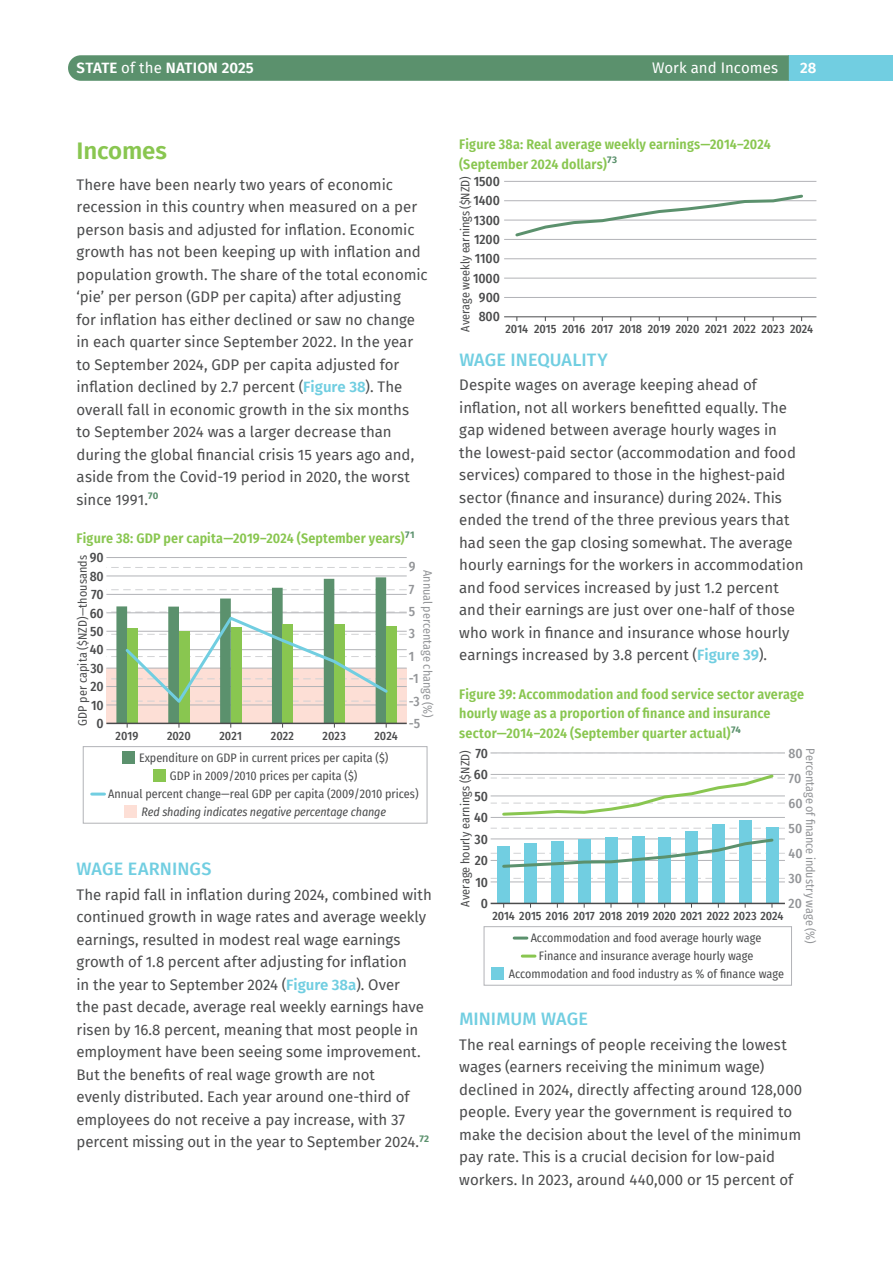
<style>
.page{position:relative;width:893px;height:1263px;background:#fff}
.page>*{position:absolute;margin:0;border:0;box-sizing:border-box;transform-origin:0 0}
.Header_L2{font:600 24px "Fira Sans";letter-spacing:-.005em;color:#89c650}
.Header_L3{font:500 18px "Fira Sans";letter-spacing:.005em;color:#71cee1}
.BODY_COPY{font:15px/22.5px "Fira Sans";color:#4b4c4d}
.t1{font:600 15px "Fira Sans";letter-spacing:.015em;color:#fff}
.t2{font:15px "Fira Sans";color:#fff}
.Figure_Table_Title{font:600 13.8px/19.5px "Fira Sans Condensed";letter-spacing:.01em;color:#89c650}
.t3{font:500 13.5px/21.5px "Fira Sans Condensed";color:#4b4c4d}
.t4{font:500 13.5px/25px "Fira Sans Condensed";color:#939598;text-align:justify}
.t5{font:12px/22.6px "Fira Sans Condensed";color:#4b4c4d}
.t6{font:500 12px/22.6px "Fira Sans Condensed";letter-spacing:-.005em;color:#4b4c4d}
.t7{font:12px "Fira Sans Condensed";color:#939598}
.t8{font:italic 12px "Fira Sans Condensed";letter-spacing:-.01em;color:#4b4c4d}
.s1{font-weight:400}
.s2{font-weight:600;color:#71cee1}
.s3{font-weight:500}
</style>
<div class="page">
<div style="left:789px;top:55px;width:104px;height:26px;background:#71cee1"></div>
<svg style="left:68px;top:55px;width:721px;height:26px;background:#5e9370"></svg>
<hr style="left:106px;top:557px;width:301px;height:1px;background:#b2b3b7">
<svg style="left:106px;top:567px;width:301px;height:1px"></svg>
<hr style="left:106px;top:576px;width:301px;height:1px;background:#b2b3b7">
<svg style="left:106px;top:577px;width:301px;height:151px"></svg>
<hr style="left:106px;top:723px;width:301px;height:1px;background:#4b4c4d">
<div style="left:122px;top:751px;width:13px;height:13px;background:#5b916d"></div>
<div style="left:153px;top:769px;width:13px;height:13px;background:#89c650"></div>
<div style="left:124px;top:805px;width:13px;height:13px;background:#fddfd6"></div>
<div style="left:83px;top:746px;width:344px;height:77px;border:1px solid #b2b3b7"></div>
<svg style="left:92px;top:792px;width:12px;height:3px"></svg>
<hr style="left:504px;top:200px;width:312px;height:1px;background:#b2b3b7">
<hr style="left:504px;top:239px;width:312px;height:1px;background:#b2b3b7">
<hr style="left:504px;top:278px;width:312px;height:1px;background:#b2b3b7">
<hr style="left:504px;top:181px;width:312px;height:1px;background:#b2b3b7">
<hr style="left:504px;top:220px;width:312px;height:1px;background:#b2b3b7">
<hr style="left:504px;top:258px;width:312px;height:1px;background:#b2b3b7">
<hr style="left:504px;top:297px;width:312px;height:1px;background:#b2b3b7">
<hr style="left:504px;top:316px;width:312px;height:1px;background:#4b4c4d">
<svg style="left:513px;top:194px;width:292px;height:43px"></svg>
<hr style="left:491px;top:817px;width:294px;height:1px;background:#b2b3b7">
<svg style="left:491px;top:828px;width:294px;height:1px"></svg>
<svg style="left:491px;top:752px;width:294px;height:1px"></svg>
<svg style="left:491px;top:878px;width:294px;height:1px"></svg>
<hr style="left:491px;top:881px;width:294px;height:1px;background:#b2b3b7">
<div style="left:484px;top:926px;width:308px;height:59px;border:1px solid #b2b3b7"></div>
<svg style="left:514px;top:936px;width:13px;height:3px"></svg>
<svg style="left:522px;top:954px;width:13px;height:3px"></svg>
<div style="left:492px;top:967px;width:12px;height:13px;background:#71cee1"></div>
<div style="left:551px;top:841px;width:13px;height:62px;background:#71cee1"></div>
<div style="left:605px;top:837px;width:12px;height:66px;background:#71cee1"></div>
<div style="left:578px;top:839px;width:13px;height:64px;background:#71cee1"></div>
<div style="left:524px;top:843px;width:13px;height:60px;background:#71cee1"></div>
<div style="left:497px;top:846px;width:13px;height:57px;background:#71cee1"></div>
<div style="left:739px;top:820px;width:13px;height:83px;background:#71cee1"></div>
<div style="left:766px;top:827px;width:13px;height:76px;background:#71cee1"></div>
<div style="left:712px;top:824px;width:13px;height:79px;background:#71cee1"></div>
<div style="left:658px;top:837px;width:13px;height:66px;background:#71cee1"></div>
<div style="left:685px;top:831px;width:13px;height:72px;background:#71cee1"></div>
<div style="left:632px;top:836px;width:12px;height:67px;background:#71cee1"></div>
<svg style="left:491px;top:837px;width:294px;height:32px"></svg>
<svg style="left:491px;top:774px;width:294px;height:42px"></svg>
<hr style="left:491px;top:903px;width:294px;height:1px;background:#4b4c4d">
<p class="t1" style="left:77px;top:55px;width:179px">STATE <span class="s1">of the</span> NATION 2025</p>
<p class="t2" style="left:652px;top:56px;width:128px">Work and Incomes</p>
<p class="t1" style="left:800px;top:55px;width:18px">28</p>
<p class="Header_L2" style="left:77px;top:130px;width:92px">Incomes</p>
<p class="BODY_COPY" style="left:77px;top:173px;width:353px">There have been nearly two years of economic recession in this country when measured on a per person basis and adjusted for inflation. Economic growth has not been keeping up with inflation and population growth. The share of the total economic ‘pie’ per person (GDP per capita) after adjusting<br>for inflation has either declined or saw no change in each quarter since September 2022. In the year to September 2024, GDP per capita adjusted for inflation declined by 2.7 percent (<span class="s2">Figure 38</span>). The overall fall in economic growth in the six months<br>to September 2024 was a larger decrease than during the global financial crisis 15 years ago and, aside from the Covid-19 period in 2020, the worst since 1991.<sup>70</sup></p>
<p class="Figure_Table_Title" style="left:77px;top:528px;width:339px">Figure 38: GDP per capita—2019–2024 (September years)<sup>71</sup></p>
<p class="t3" style="left:90px;top:546px;width:15px">90</p>
<p class="t3" style="left:91px;top:583px;width:14px">70</p>
<p class="t3" style="left:90px;top:620px;width:15px">50</p>
<p class="t3" style="left:90px;top:657px;width:15px">30</p>
<p class="t5" style="left:71px;top:726px;width:173px;rotate:-90deg">GDP per capita ($NZD)—thousands</p>
<p class="t3" style="left:90px;top:565px;width:16px">80</p>
<p class="t3" style="left:90px;top:601px;width:16px">60</p>
<p class="t3" style="left:90px;top:638px;width:16px">40</p>
<p class="t3" style="left:91px;top:675px;width:15px">20</p>
<p class="t3" style="left:91px;top:693px;width:14px">10</p>
<p class="t3" style="left:97px;top:712px;width:9px">0</p>
<p class="t4" style="left:409px;top:555px;width:8px;line-height:22.4px">9<br>7<br>5</p>
<p class="t4" style="left:409px;top:643px;width:7px">1</p>
<p class="t7" style="left:437px;top:570px;width:149px;rotate:90deg">Annual percentage change (%)</p>
<p class="t4" style="left:409px;top:620px;width:8px">3</p>
<p class="t4" style="left:409px;top:665px;width:11px">-1</p>
<p class="t4" style="left:409px;top:710px;width:13px">-5</p>
<p class="t4" style="left:409px;top:688px;width:12px">-3</p>
<p class="t5" style="left:139px;top:724px;width:260px;text-indent:235px"><span class="s3">2024<br></span>Expenditure on GDP in current prices per capita ($)</p>
<p class="t5" style="left:170px;top:764px;width:189px">GDP in 2009/2010 prices per capita ($)</p>
<p class="t8" style="left:141px;top:803px;width:246px">Red shading indicates negative percentage change</p>
<p class="t6" style="left:116px;top:723px;width:24px">2019</p>
<p class="t6" style="left:167px;top:723px;width:25px">2020</p>
<p class="t6" style="left:219px;top:723px;width:24px">2021</p>
<p class="t6" style="left:271px;top:723px;width:25px">2022</p>
<p class="t6" style="left:323px;top:723px;width:25px">2023</p>
<p class="t5" style="left:108px;top:782px;width:312px">Annual percent change—real GDP per capita (2009/2010 prices)</p>
<p class="Header_L3" style="left:77px;top:854px;width:136px">WAGE EARNINGS</p>
<p class="BODY_COPY" style="left:77px;top:883px;width:357px">The rapid fall in inflation during 2024, combined with continued growth in wage rates and average weekly earnings, resulted in modest real wage earnings growth of 1.8 percent after adjusting for inflation<br>in the year to September 2024 (<span class="s2">Figure 38a</span>). Over<br>the past decade, average real weekly earnings have risen by 16.8 percent, meaning that most people in employment have been seeing some improvement.<br>But the benefits of real wage growth are not<br>evenly distributed. Each year around one-third of employees do not receive a pay increase, with 37 percent missing out in the year to September 2024.<sup>72</sup></p>
<p class="Figure_Table_Title" style="left:459px;top:134px;width:313px">Figure 38a: Real average weekly earnings—2014–2024 (September 2024 dollars)<sup>73</sup></p>
<p class="t3" style="left:473px;top:171px;width:28px;line-height:19.4px">1500<br>1400</p>
<p class="t3" style="left:474px;top:228px;width:27px">1200</p>
<p class="t3" style="left:473px;top:267px;width:29px">1000</p>
<p class="t3" style="left:479px;top:305px;width:23px">800</p>
<p class="t5" style="left:454px;top:331px;width:156px;rotate:-90deg">Average weekly earnings ($NZD)</p>
<p class="t3" style="left:474px;top:209px;width:28px">1300</p>
<p class="t3" style="left:475px;top:247px;width:27px">1100</p>
<p class="t3" style="left:479px;top:286px;width:23px">900</p>
<p class="t6" style="left:506px;top:317px;width:309px">2014 2015 2016 2017 2018 2019 2020 2021 2022 2023 2024</p>
<p class="Header_L3" style="left:459px;top:345px;width:150px">WAGE INEQUALITY</p>
<p class="BODY_COPY" style="left:459px;top:373px;width:346px">Despite wages on average keeping ahead of inflation, not all workers benefitted equally. The gap widened between average hourly wages in<br>the lowest-paid sector (accommodation and food services) compared to those in the highest-paid sector (finance and insurance) during 2024. This ended the trend of the three previous years that had seen the gap closing somewhat. The average hourly earnings for the workers in accommodation and food services increased by just 1.2 percent and their earnings are just over one-half of those who work in finance and insurance whose hourly earnings increased by 3.8 percent (<span class="s2">Figure 39</span>).</p>
<p class="Figure_Table_Title" style="left:459px;top:683px;width:346px">Figure 39: Accommodation and food service sector average hourly wage as a proportion of finance and insurance sector—2014–2024 (September quarter actual)<sup>74</sup></p>
<p class="t3" style="left:474px;top:742px;width:16px;text-align:justify">70<br>60<br>50<br>40</p>
<p class="t3" style="left:475px;top:849px;width:15px">20</p>
<p class="t4" style="left:789px;top:740px;width:16px">80<br>70<br>60<br>50<br>40<br>30<br>20</p>
<p class="t7" style="left:819px;top:748px;width:197px;rotate:90deg">Percentage of finance industry wage (%)</p>
<p class="t5" style="left:454px;top:907px;width:158px;rotate:-90deg">Average hourly earnings ($NZD)</p>
<p class="t3" style="left:475px;top:827px;width:15px">30</p>
<p class="t3" style="left:475px;top:870px;width:14px">10</p>
<p class="t3" style="left:481px;top:892px;width:9px">0</p>
<p class="t6" style="left:531px;top:903px;width:254px;text-indent:-38px">2014 2015 2016 2017 2018 2019 2020 2021 2022 2023 2024<br><span class="s1">Accommodation and food average hourly wage</span></p>
<p class="t5" style="left:509px;top:947px;width:277px;line-height:18px;text-align:center">Finance and insurance average hourly wage<br>Accommodation and food industry as % of finance wage</p>
<p class="Header_L3" style="left:459px;top:1004px;width:130px">MINIMUM WAGE</p>
<p class="BODY_COPY" style="left:459px;top:1033px;width:344px">The real earnings of people receiving the lowest wages (earners receiving the minimum wage) declined in 2024, directly affecting around 128,000 people. Every year the government is required to make the decision about the level of the minimum pay rate. This is a crucial decision for low-paid workers. In 2023, around 440,000 or 15 percent of</p>
</div>
